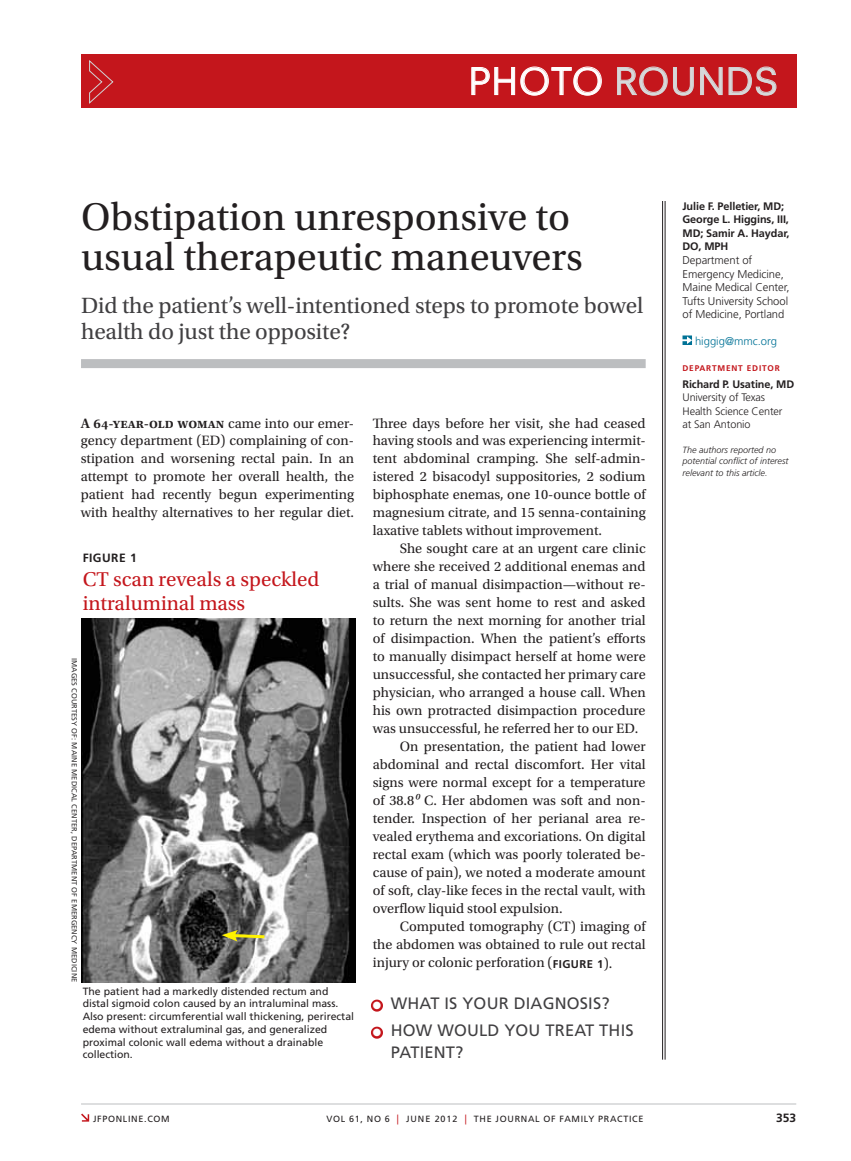
<style>
.page{position:relative;width:851px;height:1161px;background:#fff}
.page>*{position:absolute;margin:0;border:0;box-sizing:border-box;transform-origin:0 0}
.t1{font:40.5px/40.5px "Utopia Std";color:#231f20}
.t2{font:36px "Neuzeit SLT Std";letter-spacing:.025em;color:#d7d9da}
.t3{font:23.25px/26.2px "Utopia Std";letter-spacing:-.005em;color:#414042}
.t4{font:21px/24px "Utopia Std";color:#c4161c}
.t5{font:16.5px/21.6px "Frutiger LT Std";letter-spacing:.01em;color:#414042}
.t6{font:14.25px/18px "Utopia Std";color:#231f20;text-align:justify}
.t7{font:700 12px "Frutiger LT Std";color:#231f20}
.t8{font:300 11.25px/13.5px "Frutiger LT Std";letter-spacing:-.005em;color:#231f20}
.t9{font:300 11.25px "Frutiger LT Std";color:#007296}
.t10{font:700 10.8px/13.5px "Frutiger LT Std";letter-spacing:-.01em;color:#231f20}
.t11{font:300 10.8px/13.5px "Frutiger LT Std";letter-spacing:-.01em;color:#231f20}
.t12{font:10.5px/12.8px "Frutiger LT Std";color:#231f20}
.t13{font:italic 300 9px/11.2px "Frutiger LT Std";color:#231f20}
.t14{font:9px "Frutiger LT Std";letter-spacing:.075em;color:#231f20}
.t15{font:700 8.25px "Frutiger LT Std";letter-spacing:.1em;color:#c4161c}
.t16{font:7.5px "Frutiger LT Std";letter-spacing:.01em;color:#333132}
.s1{color:#fff}
.s2{font-weight:600}
.s3{font-style:italic}
.s4{font-family:"Frutiger LT Std";font-weight:700;font-size:11.25px}
.s5{font-size:9.9px;color:#c4161c}
</style>
<div class="page">
<svg style="left:81px;top:1114px;width:8px;height:8px"></svg>
<hr style="left:81px;top:1104px;width:715px;height:1px;background:#bcbec0">
<div style="left:81px;top:54px;width:715px;height:54px;background:#c4161c"></div>
<svg style="left:89px;top:60px;width:25px;height:44px"></svg>
<svg style="left:471px;top:67px;width:130px;height:28px"></svg>
<svg style="left:617px;top:67px;width:50px;height:28px"></svg>
<svg style="left:673px;top:67px;width:20px;height:28px"></svg>
<svg style="left:700px;top:67px;width:22px;height:28px"></svg>
<svg style="left:728px;top:67px;width:48px;height:28px"></svg>
<div style="left:81px;top:359px;width:564px;height:9px;background:#bcbec0"></div>
<svg style="left:682px;top:335px;width:10px;height:10px"></svg>
<hr style="left:664px;top:201px;width:1px;height:859px;background:#231f20">
<hr style="left:662px;top:201px;width:1px;height:859px;background:#231f20">
<img style="left:82px;top:619px;width:273px;height:364px">
<svg style="left:371px;top:999px;width:12px;height:13px"></svg>
<svg style="left:371px;top:1026px;width:12px;height:13px"></svg>
<svg style="left:222px;top:930px;width:45px;height:12px"></svg>
<h2 class="t2" style="left:469px;top:59px;width:311px"><span class="s1">Photo</span> ROUNDS</h2>
<h1 class="t1" style="left:81px;top:197px;width:503px">Obstipation unresponsive to usual therapeutic maneuvers</h1>
<h3 class="t3" style="left:81px;top:293px;width:563px">Did the patient’s well-intentioned steps to promote bowel health do just the opposite?</h3>
<p class="t6" style="left:81px;top:414px;width:275px"><span class="s2">A 64-year-old woman</span> came into our emer&shy;gency department (ED) complaining of con&shy;stipation and worsening rectal pain. In an attempt to promote her overall health, the patient had recently begun experimenting with healthy alternatives to her regular diet.</p>
<p class="t7" style="left:83px;top:550px;width:15px">Figu</p>
<p class="t7" style="left:111px;top:550px;width:27px">re 1</p>
<h3 class="t4" style="left:83px;top:567px;width:238px">CT scan reveals a speckled intraluminal mass</h3>
<p class="t16" style="left:79px;top:658px;width:326px;rotate:90deg">IMAGES COURTESY OF: Maine M edical Center, Department of Emergency M edicine</p>
<p class="t12" style="left:83px;top:985px;width:273px">The patient had a markedly distended rectum and distal sigmoid colon caused by an intraluminal mass.<br>Also present: circumferential wall thickening, perirectal edema without extraluminal gas, and generalized proximal colonic wall edema without a drainable collection.</p>
<p class="t6" style="left:373px;top:414px;width:274px">Three days before her visit, she had ceased having stools and was experiencing intermit&shy;tent abdominal cramping. She self-admin&shy;istered 2 bisacodyl suppositories, 2 sodium biphosphate enemas, one 10-ounce bottle of magnesium citrate, and 15 senna-containing laxative tablets without improvement.</p>
<p class="t6" style="left:400px;top:540px;width:247px">She sought care at an urgent care clinic</p>
<p class="t6" style="left:373px;top:558px;width:274px">where she received 2 additional enemas and</p>
<p class="t6" style="left:373px;top:576px;width:274px">a trial of manual disimpaction—without re-</p>
<p class="t6" style="left:373px;top:594px;width:274px">sults. She was sent home to rest and asked</p>
<p class="t6" style="left:373px;top:612px;width:274px">to return the next morning for another trial</p>
<p class="t6" style="left:373px;top:630px;width:274px">of disimpaction. When the patient’s efforts</p>
<p class="t6" style="left:373px;top:648px;width:274px">to manually disimpact herself at home were</p>
<p class="t6" style="left:373px;top:666px;width:274px">unsuccessful, she contacted her primary care</p>
<p class="t6" style="left:373px;top:684px;width:274px">physician, who arranged a house call. When</p>
<p class="t6" style="left:373px;top:702px;width:274px">his own protracted disimpaction procedure</p>
<p class="t6" style="left:373px;top:720px;width:267px">was unsuccessful, he referred her to our ED.</p>
<p class="t6" style="left:400px;top:738px;width:247px">On presentation, the patient had lower</p>
<p class="t6" style="left:373px;top:756px;width:274px">abdominal and rectal discomfort. Her vital</p>
<p class="t6" style="left:373px;top:774px;width:274px">signs were normal except for a temperature</p>
<p class="t6" style="left:373px;top:792px;width:274px">of 38.8<span class="s3">⁰</span> C. Her abdomen was soft and non-</p>
<p class="t6" style="left:373px;top:810px;width:274px">tender. Inspection of her perianal area re-</p>
<p class="t6" style="left:373px;top:828px;width:274px">vealed erythema and excoriations. On digital</p>
<p class="t6" style="left:373px;top:846px;width:274px">rectal exam (which was poorly tolerated be-</p>
<p class="t6" style="left:373px;top:864px;width:274px">cause of pain), we noted a moderate amount</p>
<p class="t6" style="left:373px;top:882px;width:274px">of soft, clay-like feces in the rectal vault, with</p>
<p class="t6" style="left:373px;top:900px;width:191px">overflow liquid stool expulsion.</p>
<p class="t6" style="left:400px;top:918px;width:247px">Computed tomography (CT) imaging of</p>
<p class="t6" style="left:373px;top:936px;width:274px">the abdomen was obtained to rule out rectal</p>
<p class="t6" style="left:373px;top:954px;width:241px">injury or colonic perforation (<span class="s4">FIGURE 1</span>).</p>
<p class="t5" style="left:373px;top:993px;width:238px"><span class="s1">●</span> What is you r diagnosis?</p>
<p class="t5" style="left:391px;top:1020px;width:244px;text-indent:-18px"><span class="s1">●</span> H ow wou ld you TREAT THI S<br>PATIENT?</p>
<p class="t10" style="left:682px;top:200px;width:108px">Julie F. Pelletier, MD;<br>George L. Higgins, III,<br>MD; Samir A. Haydar,<br>DO, MPH</p>
<p class="t8" style="left:682px;top:254px;width:108px">Department of<br>Emergency Medicine,<br>Maine Medical Center,<br>Tufts University School of Medicine, Portland</p>
<p class="t9" style="left:695px;top:335px;width:84px">higgig@mmc.org</p>
<p class="t15" style="left:682px;top:364px;width:98px">Departm ent EDITOR</p>
<p class="t10" style="left:682px;top:378px;width:113px">Richard P. Usatine, MD</p>
<p class="t11" style="left:682px;top:391px;width:101px">University of Texas<br>Health Science Center at San Antonio</p>
<p class="t13" style="left:682px;top:445px;width:108px">The authors reported no potential conflict of interest relevant to this article.</p>
<p class="t14" style="left:93px;top:1113px;width:78px">jfponline.com</p>
<p class="t14" style="left:326px;top:1113px;width:318px">Vol 61, No 6 <span class="s5">|</span> JUNE 2012 <span class="s5">|</span> The Jou rnal of Family Practice</p>
<p class="t7" style="left:776px;top:1111px;width:22px">353</p>
</div>
